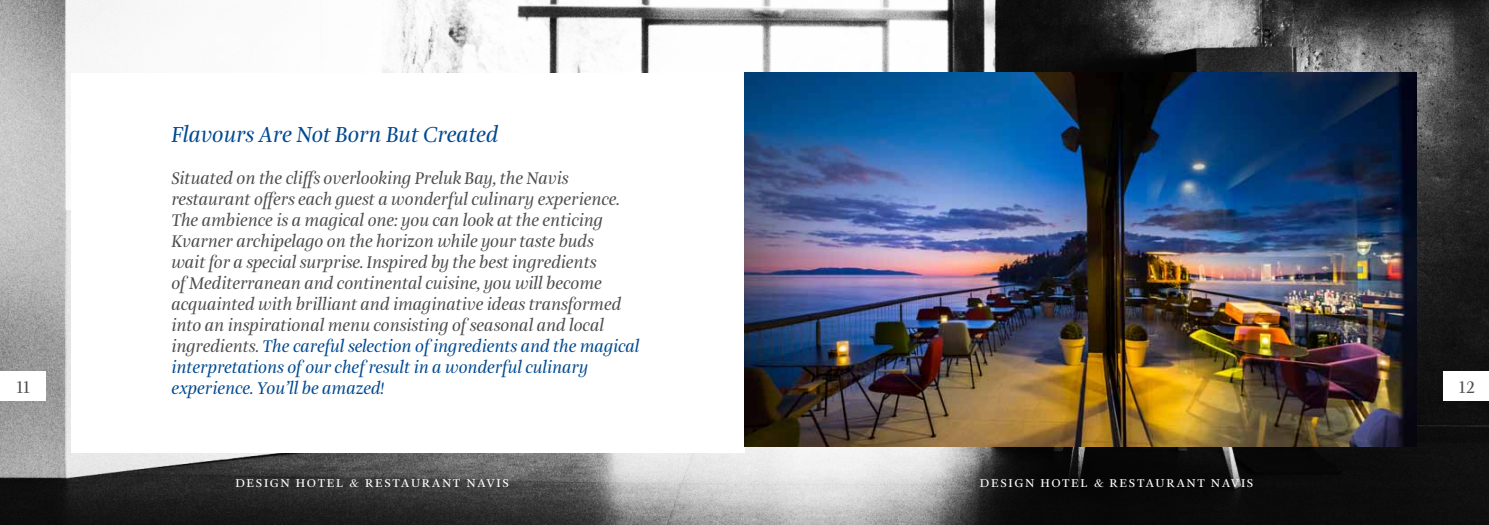
<style>
.page{position:relative;width:1489px;height:525px;background:#fff}
.page>*{position:absolute;margin:0;border:0;box-sizing:border-box;transform-origin:0 0}
.t1{font:italic 22.5px "Amalia Pro";color:#004990}
.t2{font:italic 17.5px/21px "Amalia Pro";color:#4d4d4f}
.t3{font:17.5px "Amalia Pro";color:#4d4d4f}
.t4{font:15px "Amalia Pro";letter-spacing:.1em;color:#fff}
.s1{color:#004990}
</style>
<div class="page">
<img style="left:0;top:0;width:1488px;height:524px">
<div style="left:71px;top:73px;width:673px;height:379px;background:#fff"></div>
<div style="left:0;top:371px;width:45px;height:29px;background:#fff"></div>
<div style="left:1443px;top:371px;width:45px;height:29px;background:#fff"></div>
<img style="left:744px;top:72px;width:672px;height:374px">
<p class="t1" style="left:171px;top:120px;width:328px">Flavours Are Not Born But Created</p>
<p class="t2" style="left:171px;top:168px;width:469px">Situated on the cliffs overlooking Preluk Bay, the Navis restaurant offers each guest a wonderful culinary experience.<br>The ambience is a magical one: you can look at the enticing Kvarner archipelago on the horizon while your taste buds<br>wait for a special surprise. Inspired by the best ingredients<br>of Mediterranean and continental cuisine, you will become acquainted with brilliant and imaginative ideas transformed into an inspirational menu consisting of seasonal and local ingredients. <span class="s1">The careful selection of ingredients and the magical interpretations of our chef result in a wonderful culinary experience. You’ll be amazed!</span></p>
<p class="t3" style="left:17px;top:376px;width:14px">11</p>
<p class="t3" style="left:1458px;top:376px;width:17px">12</p>
<p class="t4" style="left:235px;top:473px;width:275px">design hotel &amp; restaurant navis</p>
<p class="t4" style="left:979px;top:473px;width:275px">design hotel &amp; restaurant navis</p>
</div>
